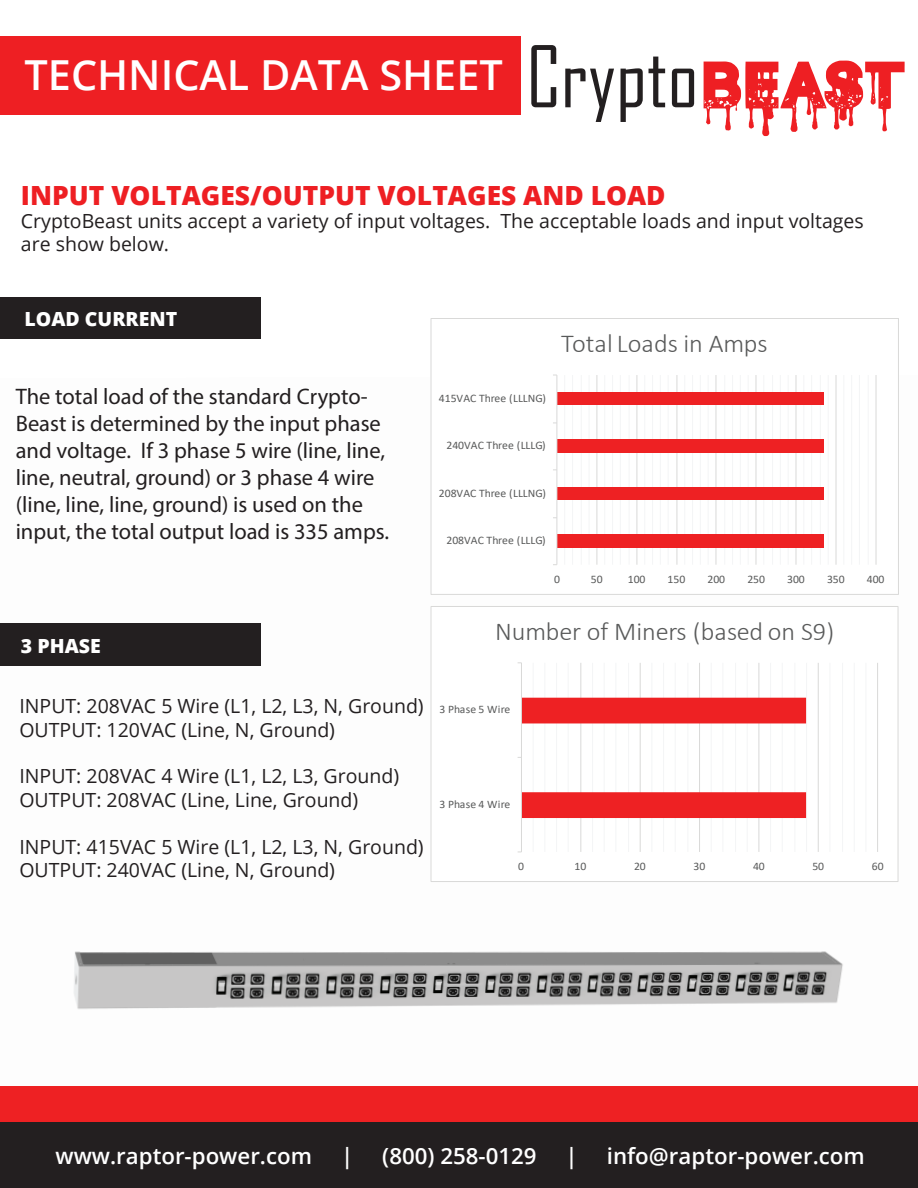
<style>
.page{position:relative;width:918px;height:1188px;background:#fff}
.page>*{position:absolute;margin:0;border:0;box-sizing:border-box;transform-origin:0 0}
.t1{font:600 41.4px "Open Sans";color:#fff}
.t2{font:800 26.4px "Open Sans";color:#ee1f23}
.t3{font:300 25.8px "Calibri";color:#595a5a}
.t4{font:22.5px/27px "Myriad Pro";color:#231f20}
.t5{font:600 22.35px "Open Sans";color:#fff}
.t6{font:19.5px/23.4px "Open Sans";color:#231f20}
.t7{font:800 19.5px "Open Sans";color:#fff}
.t8{font:11.55px "Calibri";letter-spacing:-.005em;color:#595a5a}
.t9{font:11.4px "Calibri";letter-spacing:.02em;color:#595a5a}
.t10{font:11.4px "Calibri";letter-spacing:-.005em;color:#595a5a}
.s1{font-family:"Agency FB";font-weight:400;font-size:81.45px;color:#231f20}
.s2{font-family:"Blood Thirst";font-weight:400;font-size:67.2px;color:#ee1f23}
</style>
<div class="page">
<img style="left:0;top:375px;width:843px;height:634px">
<div style="left:0;top:623px;width:260px;height:42px;background:#231f20"></div>
<div style="left:0;top:297px;width:260px;height:42px;background:#231f20"></div>
<div style="left:0;top:36px;width:520px;height:78px;background:#ee1f23"></div>
<div style="left:0;top:1120px;width:918px;height:68px;background:#231f20"></div>
<div style="left:0;top:1086px;width:918px;height:36px;background:#ee2123"></div>
<div style="left:431px;top:318px;width:468px;height:276px;background:#fff"></div>
<hr style="left:868px;top:375px;width:1px;height:190px;background:#f4f5f6">
<hr style="left:859px;top:375px;width:1px;height:190px;background:#f4f5f6">
<hr style="left:851px;top:375px;width:1px;height:190px;background:#f4f5f6">
<hr style="left:843px;top:375px;width:1px;height:190px;background:#f4f5f6">
<hr style="left:828px;top:375px;width:1px;height:190px;background:#f4f5f6">
<hr style="left:820px;top:375px;width:1px;height:190px;background:#f4f5f6">
<hr style="left:811px;top:375px;width:1px;height:190px;background:#f4f5f6">
<hr style="left:803px;top:375px;width:1px;height:190px;background:#f4f5f6">
<hr style="left:788px;top:375px;width:1px;height:190px;background:#f4f5f6">
<hr style="left:780px;top:375px;width:1px;height:190px;background:#f4f5f6">
<hr style="left:772px;top:375px;width:1px;height:190px;background:#f4f5f6">
<hr style="left:763px;top:375px;width:1px;height:190px;background:#f4f5f6">
<hr style="left:748px;top:375px;width:1px;height:190px;background:#f4f5f6">
<hr style="left:740px;top:375px;width:1px;height:190px;background:#f4f5f6">
<hr style="left:732px;top:375px;width:1px;height:190px;background:#f4f5f6">
<hr style="left:724px;top:375px;width:1px;height:190px;background:#f4f5f6">
<hr style="left:708px;top:375px;width:1px;height:190px;background:#f4f5f6">
<hr style="left:700px;top:375px;width:1px;height:190px;background:#f4f5f6">
<hr style="left:692px;top:375px;width:1px;height:190px;background:#f4f5f6">
<hr style="left:684px;top:375px;width:1px;height:190px;background:#f4f5f6">
<hr style="left:668px;top:375px;width:1px;height:190px;background:#f4f5f6">
<hr style="left:660px;top:375px;width:1px;height:190px;background:#f4f5f6">
<hr style="left:652px;top:375px;width:1px;height:190px;background:#f4f5f6">
<hr style="left:644px;top:375px;width:1px;height:190px;background:#f4f5f6">
<hr style="left:629px;top:375px;width:1px;height:190px;background:#f4f5f6">
<hr style="left:620px;top:375px;width:1px;height:190px;background:#f4f5f6">
<hr style="left:612px;top:375px;width:1px;height:190px;background:#f4f5f6">
<hr style="left:604px;top:375px;width:1px;height:190px;background:#f4f5f6">
<hr style="left:589px;top:375px;width:1px;height:190px;background:#f4f5f6">
<hr style="left:581px;top:375px;width:1px;height:190px;background:#f4f5f6">
<hr style="left:572px;top:375px;width:1px;height:190px;background:#f4f5f6">
<hr style="left:564px;top:375px;width:1px;height:190px;background:#f4f5f6">
<hr style="left:876px;top:375px;width:1px;height:190px;background:#d9d9d8">
<hr style="left:836px;top:375px;width:1px;height:190px;background:#d9d9d8">
<hr style="left:796px;top:375px;width:1px;height:190px;background:#d9d9d8">
<hr style="left:756px;top:375px;width:1px;height:190px;background:#d9d9d8">
<hr style="left:715px;top:375px;width:1px;height:190px;background:#d9d9d8">
<hr style="left:676px;top:375px;width:1px;height:190px;background:#d9d9d8">
<hr style="left:636px;top:375px;width:1px;height:190px;background:#d9d9d8">
<hr style="left:596px;top:375px;width:1px;height:190px;background:#d9d9d8">
<div style="left:557px;top:535px;width:267px;height:13px;background:#ee2123"></div>
<div style="left:557px;top:488px;width:267px;height:12px;background:#ee2123"></div>
<div style="left:557px;top:440px;width:267px;height:13px;background:#ee2123"></div>
<div style="left:557px;top:393px;width:267px;height:12px;background:#ee2123"></div>
<hr style="left:556px;top:375px;width:1px;height:190px;background:#d9d9d8">
<div style="left:431px;top:318px;width:468px;height:277px;border:1px solid #d9d9d8"></div>
<div style="left:431px;top:606px;width:467px;height:275px;background:#fff"></div>
<hr style="left:865px;top:663px;width:1px;height:189px;background:#f4f5f6">
<hr style="left:854px;top:663px;width:1px;height:189px;background:#f4f5f6">
<hr style="left:842px;top:663px;width:1px;height:189px;background:#f4f5f6">
<hr style="left:829px;top:663px;width:1px;height:189px;background:#f4f5f6">
<hr style="left:806px;top:663px;width:1px;height:189px;background:#f4f5f6">
<hr style="left:794px;top:663px;width:1px;height:189px;background:#f4f5f6">
<hr style="left:782px;top:663px;width:1px;height:189px;background:#f4f5f6">
<hr style="left:770px;top:663px;width:1px;height:189px;background:#f4f5f6">
<hr style="left:747px;top:663px;width:1px;height:189px;background:#f4f5f6">
<hr style="left:735px;top:663px;width:1px;height:189px;background:#f4f5f6">
<hr style="left:722px;top:663px;width:1px;height:189px;background:#f4f5f6">
<hr style="left:711px;top:663px;width:1px;height:189px;background:#f4f5f6">
<hr style="left:687px;top:663px;width:1px;height:189px;background:#f4f5f6">
<hr style="left:675px;top:663px;width:1px;height:189px;background:#f4f5f6">
<hr style="left:663px;top:663px;width:1px;height:189px;background:#f4f5f6">
<hr style="left:651px;top:663px;width:1px;height:189px;background:#f4f5f6">
<hr style="left:628px;top:663px;width:1px;height:189px;background:#f4f5f6">
<hr style="left:615px;top:663px;width:1px;height:189px;background:#f4f5f6">
<hr style="left:604px;top:663px;width:1px;height:189px;background:#f4f5f6">
<hr style="left:592px;top:663px;width:1px;height:189px;background:#f4f5f6">
<hr style="left:568px;top:663px;width:1px;height:189px;background:#f4f5f6">
<hr style="left:556px;top:663px;width:1px;height:189px;background:#f4f5f6">
<hr style="left:544px;top:663px;width:1px;height:189px;background:#f4f5f6">
<hr style="left:533px;top:663px;width:1px;height:189px;background:#f4f5f6">
<hr style="left:877px;top:663px;width:1px;height:189px;background:#d9d9d8">
<hr style="left:818px;top:663px;width:1px;height:189px;background:#d9d9d8">
<hr style="left:758px;top:663px;width:1px;height:189px;background:#d9d9d8">
<hr style="left:699px;top:663px;width:1px;height:189px;background:#d9d9d8">
<hr style="left:640px;top:663px;width:1px;height:189px;background:#d9d9d8">
<hr style="left:580px;top:663px;width:1px;height:189px;background:#d9d9d8">
<hr style="left:521px;top:663px;width:1px;height:189px;background:#d9d9d8">
<svg style="left:518px;top:698px;width:288px;height:120px"></svg>
<div style="left:431px;top:606px;width:468px;height:276px;border:1px solid #d9d9d8"></div>
<h1 class="t1" style="left:24px;top:47px;width:883px">TECHNICAL DATA SHEET <span class="s1">Crypto</span><span class="s2">BEAST</span></h1>
<h2 class="t2" style="left:21px;top:175px;width:646px">INPUT VOLTAGES/OUTPUT VOLTAGES AND LOAD</h2>
<p class="t6" style="left:21px;top:209px;width:844px">CryptoBeast units accept a variety of input voltages. The acceptable loads and input voltages are show below.</p>
<p class="t7" style="left:24px;top:304px;width:154px">LOAD CURRENT</p>
<p class="t4" style="left:16px;top:382px;width:375px">The total load of the standard Crypto-Beast is determined by the input phase and voltage. If 3 phase 5 wire (line, line, line, neutral, ground) or 3 phase 4 wire (line, line, line, ground) is used on the input, the total output load is 335 amps.</p>
<p class="t7" style="left:21px;top:631px;width:81px">3 PHASE</p>
<p class="t8" style="left:439px;top:390px;width:109px">415VAC Three (LLLNG)</p>
<p class="t8" style="left:447px;top:437px;width:101px">240VAC Three (LLLG)</p>
<p class="t8" style="left:439px;top:485px;width:109px">208VAC Three (LLLNG)</p>
<h3 class="t3" style="left:561px;top:327px;width:208px">Total Loads in Amps</h3>
<p class="t8" style="left:447px;top:532px;width:101px">208VAC Three (LLLG)</p>
<p class="t8" style="left:554px;top:571px;width:7px">0</p>
<p class="t8" style="left:591px;top:571px;width:13px">50</p>
<p class="t8" style="left:628px;top:571px;width:19px">100</p>
<p class="t8" style="left:668px;top:571px;width:19px">150</p>
<p class="t8" style="left:707px;top:571px;width:19px">200</p>
<p class="t8" style="left:747px;top:571px;width:19px">250</p>
<p class="t8" style="left:787px;top:571px;width:19px">300</p>
<p class="t8" style="left:827px;top:571px;width:19px">350</p>
<p class="t8" style="left:867px;top:571px;width:19px">400</p>
<h3 class="t3" style="left:495px;top:615px;width:341px">Number of Miners (based on S9)</h3>
<p class="t6" style="left:19px;top:694px;width:406px">INPUT: 208VAC 5 Wire (L1, L2, L3, N, Ground)<br>OUTPUT: 120VAC (Line, N, Ground)</p>
<p class="t6" style="left:19px;top:764px;width:381px">INPUT: 208VAC 4 Wire (L1, L2, L3, Ground)<br>OUTPUT: 208VAC (Line, Line, Ground)</p>
<p class="t6" style="left:19px;top:834px;width:406px">INPUT: 415VAC 5 Wire (L1, L2, L3, N, Ground)<br>OUTPUT: 240VAC (Line, N, Ground)</p>
<p class="t9" style="left:439px;top:701px;width:73px">3 Phase 5 Wire</p>
<p class="t9" style="left:439px;top:796px;width:73px">3 Phase 4 Wire</p>
<p class="t10" style="left:518px;top:858px;width:7px">0</p>
<p class="t10" style="left:575px;top:858px;width:13px">10</p>
<p class="t10" style="left:634px;top:858px;width:13px">20</p>
<p class="t10" style="left:694px;top:858px;width:13px">30</p>
<p class="t10" style="left:753px;top:858px;width:13px">40</p>
<p class="t10" style="left:812px;top:858px;width:13px">50</p>
<p class="t10" style="left:872px;top:858px;width:13px">60</p>
<p class="t5" style="left:55px;top:1140px;width:258px">www.raptor-power.com</p>
<p class="t5" style="left:341px;top:1140px;width:14px">|</p>
<p class="t5" style="left:382px;top:1140px;width:156px">(800) 258-0129</p>
<p class="t5" style="left:566px;top:1140px;width:14px">|</p>
<p class="t5" style="left:607px;top:1140px;width:259px">info@raptor-power.com</p>
</div>
